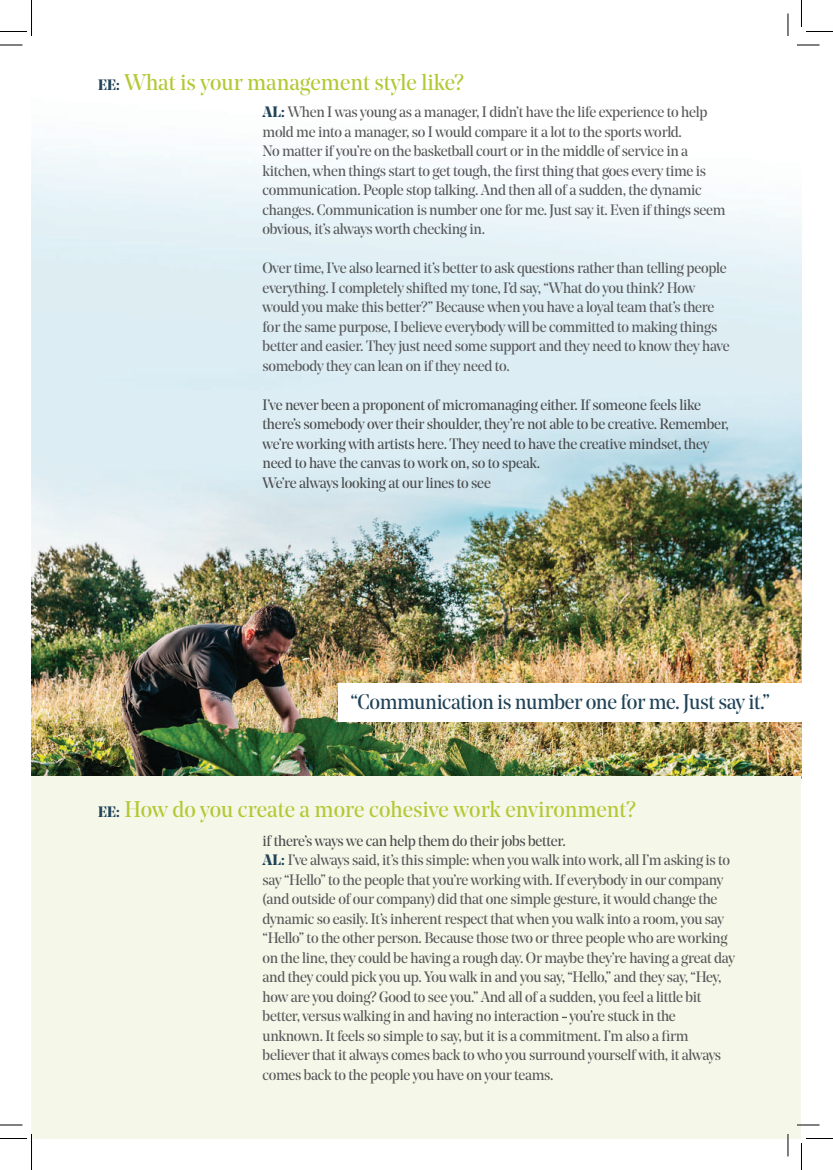
<style>
.page{position:relative;width:833px;height:1170px;background:#fff}
.page>*{position:absolute;margin:0;border:0;box-sizing:border-box;transform-origin:0 0}
.t1{font:22.5px "Noe Display";color:#b3c834}
.t2{font:21px "Noe Display";letter-spacing:-.02em;color:#204358}
.t3{font:15px/19.5px "Noe Display";letter-spacing:-.02em;color:#57585a}
.t4{font:15px/19.5px "Noe Display";letter-spacing:-.02em;color:#4b4c4d}
.s1{font-weight:700;font-size:15px;color:#204358}
.s2{font-weight:700;color:#204358}
.s3{color:#4b4c4d}
</style>
<div class="page">
<img style="left:32px;top:32px;width:769px;height:744px">
<div style="left:32px;top:776px;width:769px;height:362px;background:#f5f7e8"></div>
<div style="left:338px;top:684px;width:463px;height:38px;background:#fff"></div>
<hr style="left:796px;top:44px;width:23px;height:2px;background:#fff">
<hr style="left:796px;top:1124px;width:23px;height:2px;background:#fff">
<svg style="left:0;top:45px;width:22px;height:1px"></svg>
<svg style="left:797px;top:45px;width:22px;height:1px"></svg>
<svg style="left:0;top:1125px;width:22px;height:1px"></svg>
<svg style="left:796px;top:1125px;width:23px;height:1px"></svg>
<svg style="left:787px;top:14px;width:1px;height:22px"></svg>
<svg style="left:787px;top:1134px;width:1px;height:22px"></svg>
<svg style="left:0;top:0;width:32px;height:36px"></svg>
<svg style="left:0;top:1134px;width:32px;height:36px"></svg>
<svg style="left:801px;top:0;width:31px;height:32px"></svg>
<svg style="left:801px;top:1138px;width:31px;height:32px"></svg>
<h1 class="t1" style="left:98px;top:69px;width:367px"><span class="s1">EE:</span> What is your management style like?</h1>
<p class="t3" style="left:262px;top:102px;width:464px"><span class="s2">AL:</span> When I was young as a manager, I didn’t have the life experience to help mold me into a manager, so I would compare it a lot to the sports world.<br>No matter if you’re on the basketball court or in the middle of service in a kitchen, when things start to get tough, the first thing that goes every time is communication. People stop talking. And then all of a sudden, the dynamic changes. Communication is number one for me. Just say it. Even if things seem obvious, it’s always worth checking in.</p>
<p class="t3" style="left:262px;top:258px;width:468px">Over time, I’ve also learned it’s better to ask questions rather than telling people everything. I completely shifted my tone, I’d say, “What do you think? How would you make this better?” Because when you have a loyal team that’s there for the same purpose, I believe everybody will be committed to making things better and easier. They just need some support and they need to know they have somebody they can lean on if they need to.</p>
<p class="t4" style="left:262px;top:395px;width:468px">I’ve never been a proponent of micromanaging either. If someone feels like there’s somebody over their shoulder, they’re not able to be creative. Remember, we’re working with artists here. They need to have the creative mindset, they need to have the canvas to work on, so to speak.<br>We’re always looking at our lines to see</p>
<h2 class="t2" style="left:350px;top:689px;width:421px">“Communication is number one for me. Just say it.”</h2>
<h1 class="t1" style="left:98px;top:795px;width:539px"><span class="s1">EE:</span> How do you create a more cohesive work environment?</h1>
<p class="t3" style="left:262px;top:830px;width:474px"><span class="s3">if there’s ways we can help them do their jobs better.<br></span><span class="s2">AL:</span> I’ve always said, it’s this simple: when you walk into work, all I’m asking is to say “Hello” to the people that you’re working with. If everybody in our company (and outside of our company) did that one simple gesture, it would change the dynamic so easily. It’s inherent respect that when you walk into a room, you say “Hello” to the other person. Because those two or three people who are working on the line, they could be having a rough day. Or maybe they’re having a great day and they could pick you up. You walk in and you say, “Hello,” and they say, “Hey, how are you doing? Good to see you.” And all of a sudden, you feel a little bit better, versus walking in and having no interaction - you’re stuck in the unknown. It feels so simple to say, but it is a commitment. I’m also a firm believer that it always comes back to who you surround yourself with, it always comes back to the people you have on your teams.</p>
</div>
